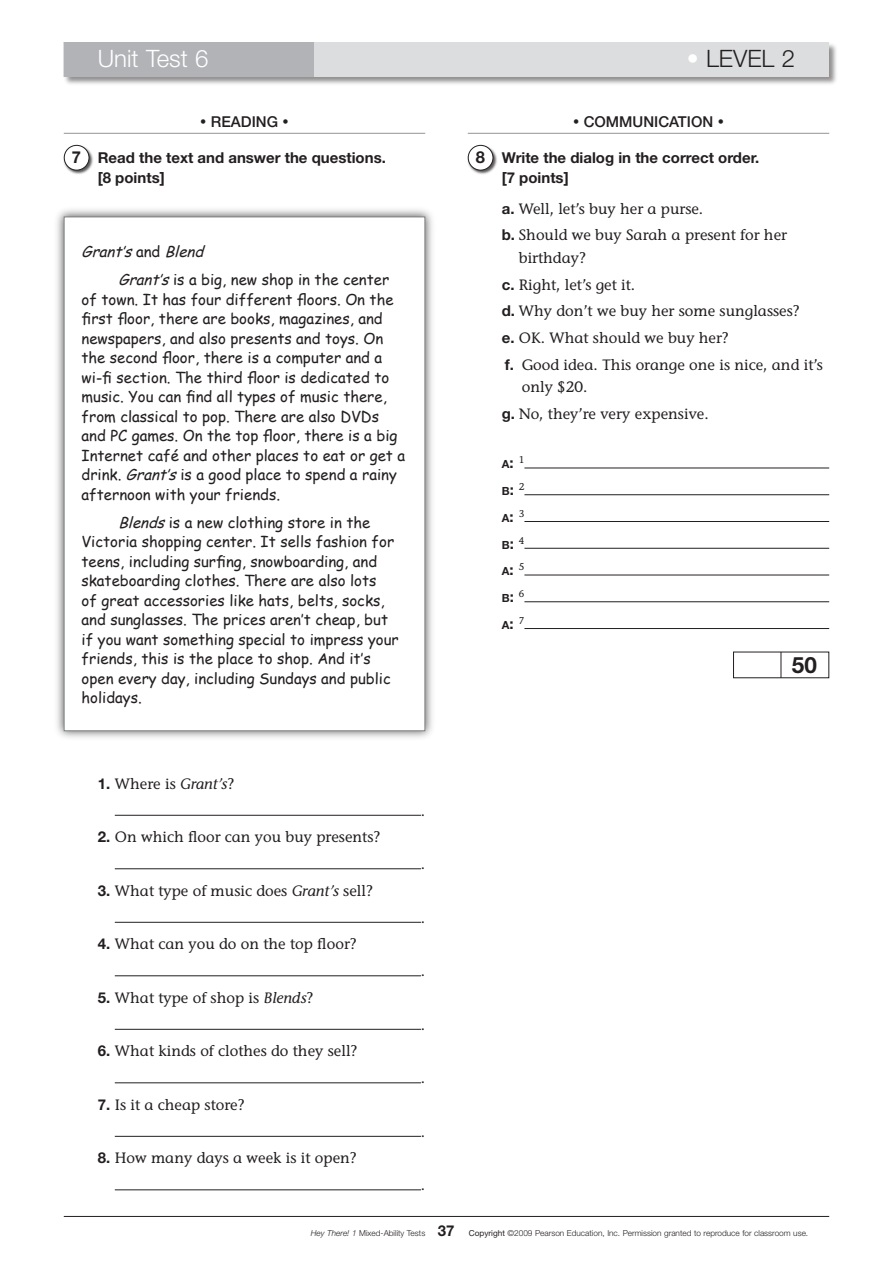
<style>
.page{position:relative;width:893px;height:1263px;background:#fff}
.page>*{position:absolute;margin:0;border:0;box-sizing:border-box;transform-origin:0 0}
.t1{font:300 24px "Helvetica Neue";color:#fff}
.t2{font:300 24px "Helvetica Neue";color:#231f20}
.t3{font:700 22.5px "Helvetica Neue";color:#231f20}
.t4{font:700 16.5px "Helvetica Neue";color:#231f20}
.t5{font:15px/19.5px "Comic Sans MS";color:#231f20}
._02-exercicio__abc_n{font:15px/22.5px "Stone Informal";color:#231f20}
._01-enunciado{font:700 15px/19.5px "Helvetica Neue";color:#231f20}
._00-cabeço{font:500 15px "Helvetica Neue";color:#231f20}
._02-exercicio__abc_n-2{font:700 11.25px "Helvetica Neue";color:#231f20}
.t6{font:300 8.25px "Helvetica Neue";color:#231f20}
.s1{color:#fff}
.s2{font-style:italic}
.s3{font-family:"Helvetica Neue";font-weight:700}
.s4{font-size:15px}
.s5{font-weight:700;font-size:15px}
.s6{font-weight:400}
</style>
<div class="page">
<div style="left:62px;top:41px;width:777px;height:45px;background:#231f20;opacity:.5"></div>
<div style="left:64px;top:43px;width:765px;height:34px;background:#dcdddf"></div>
<div style="left:64px;top:43px;width:250px;height:34px;background:#b2b3b7"></div>
<hr style="left:64px;top:1216px;width:765px;height:1px;background:#231f20">
<hr style="left:64px;top:133px;width:361px;height:1px;background:#939598">
<div style="left:63px;top:144px;width:32px;height:32px;background:#231f20;opacity:.75"></div>
<div style="left:64px;top:145px;width:25px;height:25px;background:#fff;border-radius:50%"></div>
<div style="left:64px;top:145px;width:25px;height:25px;border:1px solid #231f20;border-radius:50%"></div>
<div style="left:54px;top:205px;width:382px;height:536px;background:#231f20;opacity:.75"></div>
<div style="left:64px;top:217px;width:361px;height:514px;background:#fff"></div>
<hr style="left:115px;top:815px;width:306px;height:1px;background:#231f20">
<hr style="left:115px;top:868px;width:306px;height:1px;background:#231f20">
<hr style="left:115px;top:922px;width:306px;height:1px;background:#231f20">
<hr style="left:115px;top:975px;width:306px;height:1px;background:#231f20">
<hr style="left:115px;top:1029px;width:306px;height:1px;background:#231f20">
<hr style="left:115px;top:1082px;width:306px;height:1px;background:#231f20">
<hr style="left:115px;top:1136px;width:306px;height:1px;background:#231f20">
<hr style="left:115px;top:1189px;width:306px;height:1px;background:#231f20">
<hr style="left:468px;top:133px;width:361px;height:1px;background:#939598">
<div style="left:467px;top:144px;width:32px;height:32px;background:#231f20;opacity:.75"></div>
<div style="left:468px;top:145px;width:25px;height:25px;background:#fff;border-radius:50%"></div>
<div style="left:468px;top:145px;width:25px;height:25px;border:1px solid #231f20;border-radius:50%"></div>
<hr style="left:524px;top:468px;width:305px;height:1px;background:#231f20">
<hr style="left:524px;top:494px;width:305px;height:1px;background:#231f20">
<hr style="left:524px;top:521px;width:305px;height:1px;background:#231f20">
<hr style="left:524px;top:548px;width:305px;height:1px;background:#231f20">
<hr style="left:524px;top:575px;width:305px;height:1px;background:#231f20">
<hr style="left:524px;top:601px;width:305px;height:1px;background:#231f20">
<hr style="left:524px;top:628px;width:305px;height:1px;background:#231f20">
<svg style="left:781px;top:652px;width:1px;height:26px"></svg>
<p class="t1" style="left:98px;top:44px;width:112px">Unit Test 6</p>
<p class="t2" style="left:687px;top:44px;width:110px"><span class="s1">•</span> LEVEL 2</p>
<p class="_00-cabeço" style="left:200px;top:112px;width:91px">• READING •</p>
<p class="t4" style="left:72px;top:147px;width:11px">7</p>
<p class="_01-enunciado" style="left:98px;top:148px;width:290px">Read the text and answer the questions. [8 points]</p>
<p class="t5" style="left:119px;top:237px;width:272px;line-height:28px;text-indent:-37px"><span class="s2">Grant’s</span>a n d <span class="s2">Blend<br>Grant’s</span>is a big, new shop in the center</p>
<p class="t5" style="left:82px;top:289px;width:325px">of town. It has four different floors. On the first floor, there are books, magazines, and newspapers, and also presents and toys. On the second floor, there is a computer and a wi-fi section. The third floor is dedicated to music. You can find all types of music there, from classical to pop. There are also DVDs and PC games. On the top floor, there is a big Internet café and other places to eat or get a drink. <span class="s2">Grant’s</span>is a good place to spend a rainy afternoon with your friends.</p>
<p class="t5" style="left:82px;top:512px;width:319px;text-indent:37px"><span class="s2">Blends</span>is a new clothing store in the Victoria shopping center. It sells fashion for teens, including surfing, snowboarding, and skateboarding clothes. There are also lots<br>of great accessories like hats, belts, socks, and sunglasses. The prices aren’t cheap, but if you want something special to impress your friends, this is the place to shop. And it’s open every day, including Sundays and public holidays.</p>
<p class="_02-exercicio__abc_n" style="left:98px;top:772px;width:138px"><span class="s3">1.</span> Where is <span class="s2">Grant’s</span>?</p>
<p class="_02-exercicio__abc_n" style="left:98px;top:826px;width:284px"><span class="s3">2.</span> On which floor can you buy presents?</p>
<p class="_02-exercicio__abc_n" style="left:98px;top:879px;width:277px"><span class="s3">3.</span> What type of music does <span class="s2">Grant’s</span> sell?</p>
<p class="_02-exercicio__abc_n" style="left:98px;top:933px;width:260px"><span class="s3">4.</span> What can you do on the top floor?</p>
<p class="_02-exercicio__abc_n" style="left:98px;top:986px;width:217px"><span class="s3">5.</span> What type of shop is <span class="s2">Blends</span>?</p>
<p class="_02-exercicio__abc_n" style="left:98px;top:1040px;width:261px"><span class="s3">6.</span> What kinds of clothes do they sell?</p>
<p class="_02-exercicio__abc_n" style="left:98px;top:1093px;width:148px"><span class="s3">7.</span> Is it a cheap store?</p>
<p class="_02-exercicio__abc_n" style="left:98px;top:1147px;width:261px"><span class="s3">8.</span> How many days a week is it open?</p>
<p class="_02-exercicio__abc_n" style="left:421px;top:799px;width:6px">.</p>
<p class="_02-exercicio__abc_n" style="left:421px;top:853px;width:6px">.</p>
<p class="_02-exercicio__abc_n" style="left:421px;top:906px;width:6px">.</p>
<p class="_02-exercicio__abc_n" style="left:421px;top:960px;width:6px">.</p>
<p class="_02-exercicio__abc_n" style="left:421px;top:1013px;width:6px">.</p>
<p class="_02-exercicio__abc_n" style="left:421px;top:1067px;width:6px">.</p>
<p class="_02-exercicio__abc_n" style="left:421px;top:1120px;width:6px">.</p>
<p class="_02-exercicio__abc_n" style="left:421px;top:1174px;width:6px">.</p>
<p class="_00-cabeço" style="left:573px;top:112px;width:153px">• COMMUNICATION •</p>
<p class="t4" style="left:476px;top:147px;width:11px">8</p>
<p class="_01-enunciado" style="left:502px;top:148px;width:259px">Write the dialog in the correct order. [7 points]</p>
<p class="_02-exercicio__abc_n" style="left:502px;top:197px;width:203px"><span class="s3">a.</span> Well, let’s buy her a purse.</p>
<p class="_02-exercicio__abc_n" style="left:519px;top:224px;width:270px;text-indent:-17px"><span class="s3">b.</span> Should we buy Sarah a present for her birthday?</p>
<p class="_02-exercicio__abc_n" style="left:502px;top:273px;width:135px"><span class="s3">c.</span> Right, let’s get it.</p>
<p class="_02-exercicio__abc_n" style="left:502px;top:300px;width:300px"><span class="s3">d.</span> Why don’t we buy her some sunglasses?</p>
<p class="_02-exercicio__abc_n" style="left:502px;top:327px;width:229px"><span class="s3">e.</span> OK. What should we buy her?</p>
<p class="_02-exercicio__abc_n" style="left:522px;top:353px;width:303px;text-indent:-17px"><span class="s3">f.</span> Good idea. This orange one is nice, and it’s only $20.</p>
<p class="_02-exercicio__abc_n" style="left:502px;top:403px;width:208px"><span class="s3">g.</span> No, they’re very expensive.</p>
<p class="_02-exercicio__abc_n-2" style="left:502px;top:457px;width:24px">a<span class="s4">:</span> <sup>1</sup></p>
<p class="_02-exercicio__abc_n-2" style="left:502px;top:484px;width:24px">b<span class="s4">:</span> <sup>2</sup></p>
<p class="_02-exercicio__abc_n-2" style="left:502px;top:511px;width:24px">a<span class="s4">:</span> <sup>3</sup></p>
<p class="_02-exercicio__abc_n-2" style="left:502px;top:538px;width:24px">b<span class="s4">:</span> <sup>4</sup></p>
<p class="_02-exercicio__abc_n-2" style="left:502px;top:564px;width:24px">a<span class="s4">:</span> <sup>5</sup></p>
<p class="_02-exercicio__abc_n-2" style="left:502px;top:591px;width:24px">b<span class="s4">:</span> <sup>6</sup></p>
<p class="_02-exercicio__abc_n-2" style="left:502px;top:618px;width:24px">a<span class="s4">:</span> <sup>7</sup></p>
<p class="t3" style="left:792px;top:651px;width:27px">50</p>
<p class="t6" style="left:311px;top:1228px;width:145px"><span class="s2">Hey There! 1</span> Mixed-Ability Tests <span class="s5">37</span></p>
<p class="t6" style="left:469px;top:1228px;width:341px"><span class="s6">Copyright</span> ©2009 Pearson Education, Inc. Permission granted to reproduce for classroom use.</p>
</div>
